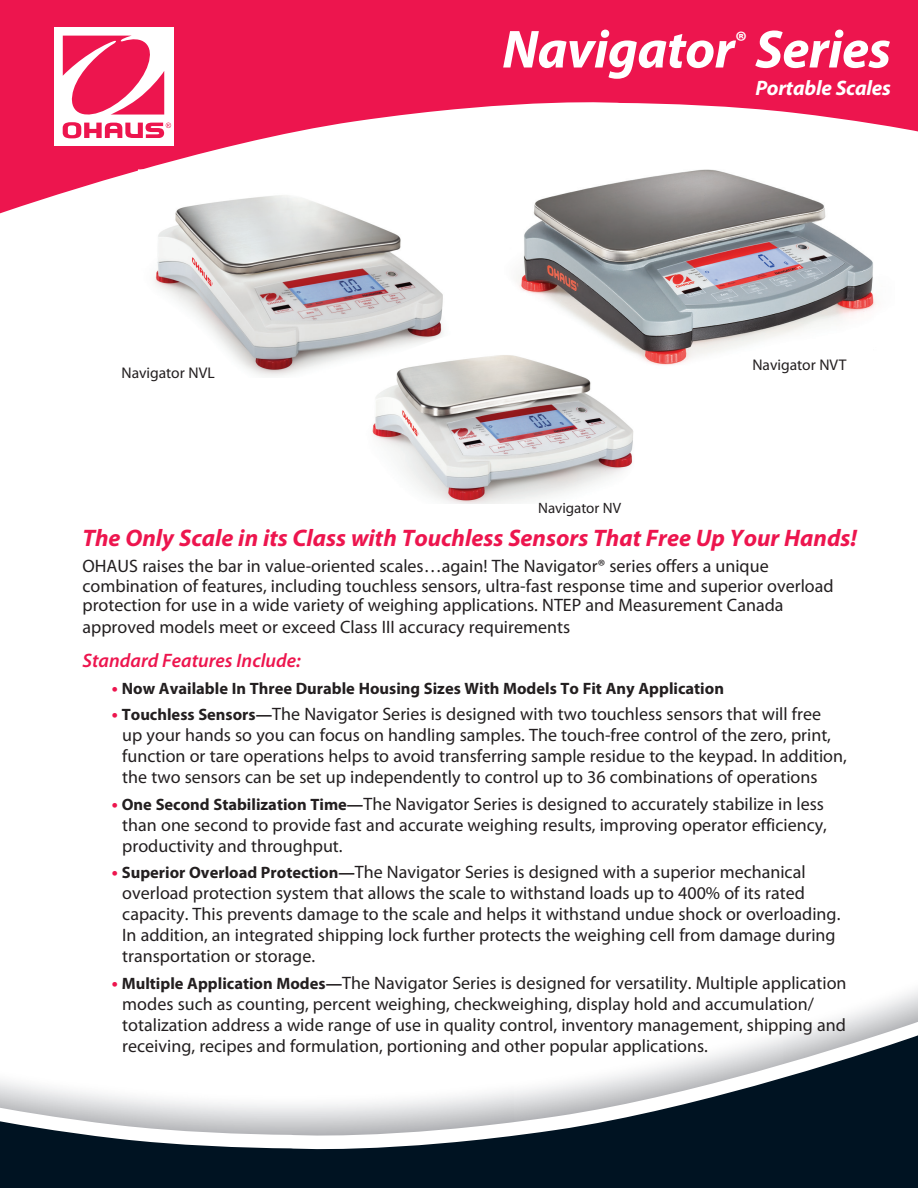
<style>
.page{position:relative;width:918px;height:1188px;background:#fff}
.page>*{position:absolute;margin:0;border:0;box-sizing:border-box;transform-origin:0 0}
.Cover_Product_Name{font:italic 700 54px "Myriad Pro";letter-spacing:-.01em;color:#fff}
.Cover_Headline_Text{font:italic 700 24px "Myriad Pro";color:#ed154e}
.Cover_Product_Sub_Ti{font:italic 700 21px "Myriad Pro";letter-spacing:-.01em;color:#fff}
.Cover_Standard_Featu{font:italic 600 19.5px "Myriad Pro";color:#ed154e}
.Cover_Bullet_Point_T{font:18px/21px "Myriad Pro";color:#231f20}
.Cover_Copy_Text{font:18px/19.5px "Myriad Pro";color:#231f20}
.Cover_Bullet_Point_T-2{font:700 16.5px "Myriad Pro";color:#231f20}
.APPs_Name{font:15.45px "Myriad Pro";color:#231f20}
.APPs_Name-2{font:15px "Myriad Pro";color:#231f20}
.s1{font-size:18px;color:#ed154e}
.s2{font-weight:700;color:#ed154e}
.s3{font-weight:700;font-size:16.5px}
</style>
<div class="page">
<svg style="left:0;top:0;width:918px;height:214px;fill:#ed154e"></svg>
<div style="left:54px;top:27px;width:120px;height:119px;background:#fff"></div>
<svg style="left:63px;top:36px;width:108px;height:102px"></svg>
<svg style="left:808px;top:1010px;width:110px;height:13px"></svg>
<svg style="left:0;top:1023px;width:918px;height:165px"></svg>
<div style="left:0;top:0;width:27px;height:15px;background:#ed154e"></div>
<img style="left:500px;top:148px;width:394px;height:217px">
<img style="left:138px;top:169px;width:316px;height:207px">
<img style="left:364px;top:345px;width:285px;height:159px">
<p class="APPs_Name" style="left:122px;top:363px;width:95px">Navigator NVL</p>
<p class="Cover_Product_Name" style="left:502px;top:14px;width:390px">Navigator<sup>®</sup> Series</p>
<p class="Cover_Product_Sub_Ti" style="left:755px;top:74px;width:137px">Portable Scales</p>
<p class="APPs_Name-2" style="left:538px;top:499px;width:85px">Navigator NV</p>
<p class="APPs_Name" style="left:752px;top:355px;width:96px">Navigator NVT</p>
<p class="Cover_Headline_Text" style="left:82px;top:522px;width:776px">The Only Scale in its Class with Touchless Sensors That Free Up Your Hands!</p>
<p class="Cover_Copy_Text" style="left:82px;top:556px;width:753px">OHAUS raises the bar in value-oriented scales…again! The Navigator® series offers a unique combination of features, including touchless sensors, ultra-fast response time and superior overload protection for use in a wide variety of weighing applications. NTEP and Measurement Canada</p>
<p class="Cover_Copy_Text" style="left:82px;top:617px;width:489px">approved models meet or exceed Class III accuracy requirements</p>
<p class="Cover_Standard_Featu" style="left:83px;top:649px;width:220px">Standard Features Include:</p>
<p class="Cover_Bullet_Point_T-2" style="left:112px;top:678px;width:614px"><span class="s1">•</span> Now Available In Three Durable Housing Sizes With Models To Fit Any Application</p>
<p class="Cover_Bullet_Point_T" style="left:122px;top:704px;width:726px;text-indent:-11px"><span class="s2">•</span> <span class="s3">Touchless Sensors—</span>The Navigator Series is designed with two touchless sensors that will free<br>up your hands so you can focus on handling samples. The touch-free control of the zero, print, function or tare operations helps to avoid transferring sample residue to the keypad. In addition, the two sensors can be set up independently to control up to 36 combinations of operations</p>
<p class="Cover_Bullet_Point_T" style="left:122px;top:793px;width:706px;text-indent:-11px"><span class="s2">•</span> <span class="s3">One Second Stabilization Time—</span>The Navigator Series is designed to accurately stabilize in less than one second to provide fast and accurate weighing results, improving operator efficiency, productivity and throughput.</p>
<p class="Cover_Bullet_Point_T" style="left:122px;top:861px;width:720px;text-indent:-11px"><span class="s2">•</span> <span class="s3">Superior Overload Protection—</span>The Navigator Series is designed with a superior mechanical overload protection system that allows the scale to withstand loads up to 400% of its rated capacity. This prevents damage to the scale and helps it withstand undue shock or overloading.<br>In addition, an integrated shipping lock further protects the weighing cell from damage during transportation or storage.</p>
<p class="Cover_Bullet_Point_T" style="left:122px;top:972px;width:726px;text-indent:-11px"><span class="s2">•</span> <span class="s3">Multiple Application Modes—</span>The Navigator Series is designed for versatility. Multiple application modes such as counting, percent weighing, checkweighing, display hold and accumulation/ totalization address a wide range of use in quality control, inventory management, shipping and receiving, recipes and formulation, portioning and other popular applications.</p>
</div>
